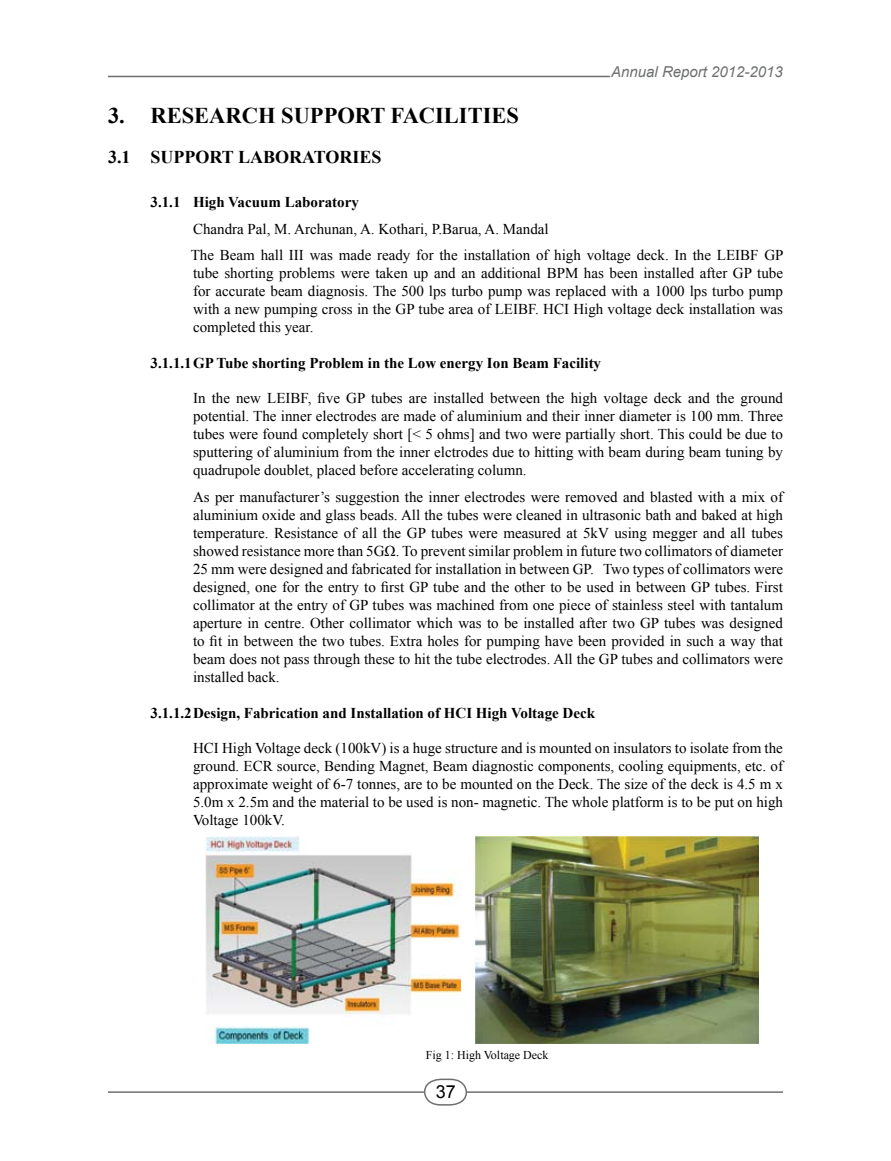
<style>
.page{position:relative;width:891px;height:1161px;background:#fff}
.page>*{position:absolute;margin:0;border:0;box-sizing:border-box;transform-origin:0 0}
.t1{font:700 22.5px "Times New Roman";color:#000}
.t2{font:700 18px "Times New Roman";color:#000}
.t3{font:18px "Arial";color:#000}
.t4{font:15px/18px "Times New Roman";color:#000;text-align:justify}
.t5{font:700 15px "Times New Roman";color:#000}
.t6{font:italic 15px "Arial";color:#6d6f71}
.t7{font:12px "Times New Roman";color:#000}
</style>
<div class="page">
<hr style="left:108px;top:76px;width:502px;height:1px;background:#6d6f71">
<hr style="left:108px;top:1091px;width:675px;height:2px;background:#6d6f71">
<svg style="left:423px;top:1078px;width:45px;height:28px"></svg>
<img style="left:205px;top:836px;width:255px;height:208px">
<img style="left:475px;top:836px;width:284px;height:208px">
<p class="t6" style="left:611px;top:62px;width:173px">Annual Report 2012-2013</p>
<h1 class="t1" style="left:108px;top:100px;width:412px">3. RESEARCH SUPPORT FACILITIES</h1>
<p class="t2" style="left:108px;top:144px;width:275px">3.1 SUPPORT LABORATORIES</p>
<p class="t5" style="left:151px;top:192px;width:210px">3.1.1 High Vacuum Laboratory</p>
<p class="t4" style="left:191px;top:215px;width:594px;line-height:26.5px">Chandra Pal, M. Archunan, A. Kothari, P.Barua, A. Mandal<br>The Beam hall III was made ready for the installation of high voltage deck. In the LEIBF GP</p>
<p class="t4" style="left:193px;top:264px;width:591px">tube shorting problems were taken up and an additional BPM has been installed after GP tube for accurate beam diagnosis. The 500 lps turbo pump was replaced with a 1000 lps turbo pump with a new pumping cross in the GP tube area of LEIBF. HCI High voltage deck installation was completed this year.</p>
<p class="t5" style="left:151px;top:353px;width:452px">3.1.1.1GP Tube shorting Problem in the Low energy Ion Beam Facility</p>
<p class="t4" style="left:193px;top:389px;width:591px">In the new LEIBF, five GP tubes are installed between the high voltage deck and the ground potential. The inner electrodes are made of aluminium and their inner diameter is 100 mm. Three tubes were found completely short [&lt; 5 ohms] and two were partially short. This could be due to sputtering of aluminium from the inner elctrodes due to hitting with beam during beam tuning by quadrupole doublet, placed before accelerating column.</p>
<p class="t4" style="left:193px;top:488px;width:592px">As per manufacturer’s suggestion the inner electrodes were removed and blasted with a mix of aluminium oxide and glass beads. All the tubes were cleaned in ultrasonic bath and baked at high temperature. Resistance of all the GP tubes were measured at 5kV using megger and all tubes showed resistance more than 5GΩ. To prevent similar problem in future two collimators of diameter 25 mm were designed and fabricated for installation in between GP. Two types of collimators were designed, one for the entry to first GP tube and the other to be used in between GP tubes. First collimator at the entry of GP tubes was machined from one piece of stainless steel with tantalum aperture in centre. Other collimator which was to be installed after two GP tubes was designed to fit in between the two tubes. Extra holes for pumping have been provided in such a way that beam does not pass through these to hit the tube electrodes. All the GP tubes and collimators were installed back.</p>
<p class="t5" style="left:151px;top:702px;width:446px">3.1.1.2Design, Fabrication and Installation of HCI High Voltage Deck</p>
<p class="t4" style="left:193px;top:739px;width:592px">HCI High Voltage deck (100kV) is a huge structure and is mounted on insulators to isolate from the ground. ECR source, Bending Magnet, Beam diagnostic components, cooling equipments, etc. of approximate weight of 6-7 tonnes, are to be mounted on the Deck. The size of the deck is 4.5 m x 5.0m x 2.5m and the material to be used is non- magnetic. The whole platform is to be put on high Voltage 100kV.</p>
<p class="t7" style="left:426px;top:1047px;width:124px">Fig 1: High Voltage Deck</p>
<p class="t3" style="left:436px;top:1080px;width:22px">37</p>
</div>
